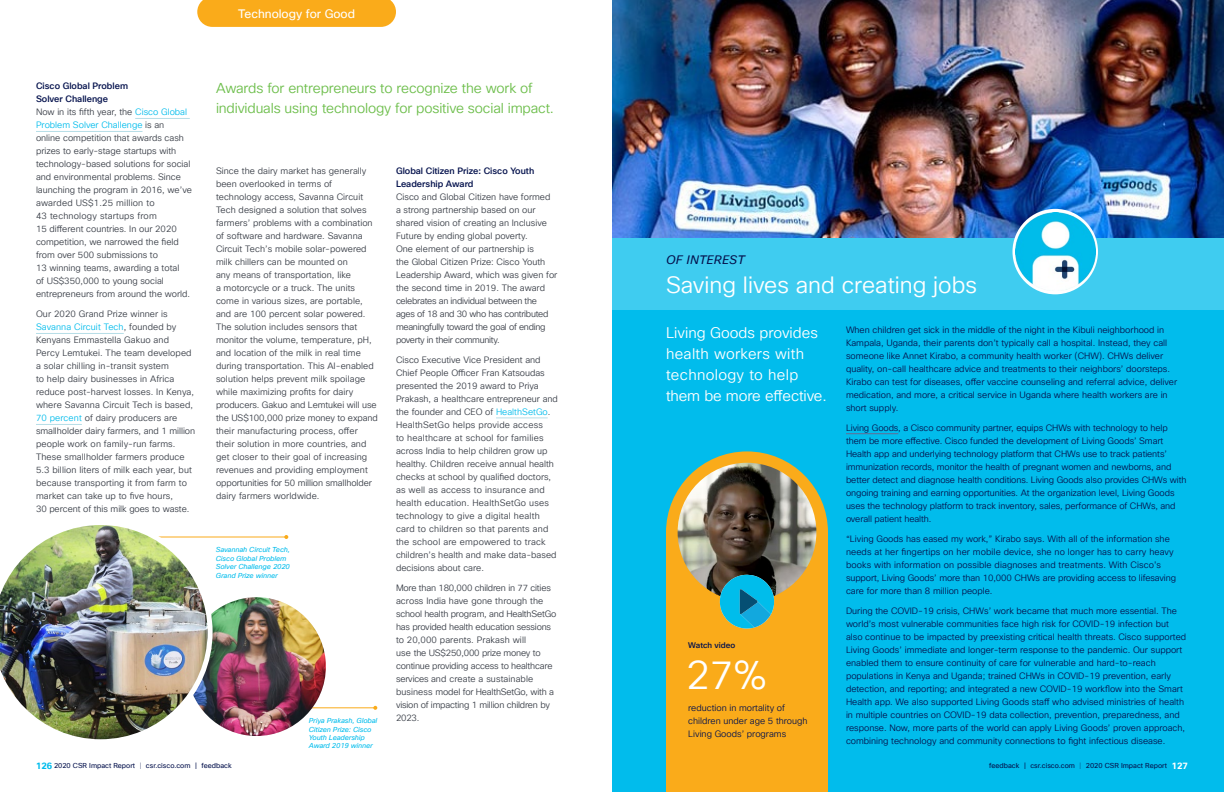
<style>
.page{position:relative;width:1224px;height:792px;background:#fff}
.page>*{position:absolute;margin:0;border:0;box-sizing:border-box;transform-origin:0 0}
.Bubble_Title_White-L{font:40px "Cisco Sans TT Light";color:#fff}
.Of_Interest-H1{font:23px "Cisco Sans TT Light";color:#fff}
.t1{font:15px/21px "Cisco Sans TT Light";color:#fff}
.t2{font:14px/20px "Cisco Sans TT Light";letter-spacing:-.01em;color:#6dbe4b}
.t3{font:12px "Cisco Sans TT";color:#fff}
.Of_Interest-H1-2{font:italic 12px "Cisco Sans TT";letter-spacing:.03em;color:#05124d}
.Body_Copy{font:9px/13px "Cisco Sans TT Light";color:#393e47}
.Body_Copy-2{font:9px/13px "Cisco Sans TT Light";color:#05124d}
.Body_Copy-3{font:9px/13px "Cisco Sans TT Light";letter-spacing:-.02em;color:#393e47}
.Interior-H3{font:500 9px/13px "Cisco Sans TT";color:#05124d}
.t4{font:700 9px "Cisco Sans TT";color:#01bcec}
.t5{font:700 9px "Cisco Sans TT";color:#fff}
.Interior-H2{font:500 8px "Cisco Sans TT";color:#05124d}
.t6{font:italic 7px/8.4px "Cisco Sans TT";color:#01bcec}
.Interior-H3-2{font:7px "Cisco Sans TT";color:#05124d}
.s1{color:#01bcec}
.s2{font-weight:100}
</style>
<div class="page">
<hr style="left:297px;top:707px;width:78px;height:1px;background:#faab1a">
<svg style="left:373px;top:706px;width:4px;height:4px"></svg>
<img style="left:187px;top:597px;width:139px;height:139px;border-radius:69px">
<div style="left:612px;top:227px;width:612px;height:565px;background:#01bcec"></div>
<svg style="left:666px;top:451px;width:162px;height:341px;background:#e7ac29"></svg>
<img style="left:678px;top:463px;width:138px;height:139px;border-radius:69px">
<svg style="left:720px;top:575px;width:55px;height:54px"></svg>
<hr style="left:147px;top:536px;width:139px;height:2px;background:#faab1a">
<svg style="left:284px;top:535px;width:4px;height:4px"></svg>
<img style="left:0;top:525px;width:213px;height:215px">
<div style="left:197px;top:0;width:199px;height:27px;background:#faab1a"></div>
<div style="left:612px;top:238px;width:612px;height:72px;background:#3fccf0"></div>
<hr style="left:846px;top:433px;width:52px;height:1px;background:#676991">
<hr style="left:135px;top:118px;width:55px;height:1px;background:#b7dee7">
<hr style="left:36px;top:131px;width:107px;height:1px;background:#b7dee7">
<hr style="left:36px;top:333px;width:88px;height:1px;background:#b7dee7">
<hr style="left:36px;top:424px;width:46px;height:1px;background:#b7dee7">
<img style="left:612px;top:0;width:612px;height:238px">
<hr style="left:496px;top:418px;width:52px;height:1px;background:#b7dee7">
<svg style="left:1012px;top:209px;width:86px;height:85px"></svg>
<img style="left:1015px;top:212px;width:80px;height:79px">
<p class="t3" style="left:238px;top:6px;width:118px">Technology for Good</p>
<p class="Interior-H3" style="left:36px;top:80px;width:94px">Cisco Global Problem<br>Solver Challenge</p>
<p class="Body_Copy" style="left:36px;top:106px;width:157px">Now in its fifth year, the <span class="s1">Cisco Global Problem Solver Challenge</span> is an<br>online competition that awards cash prizes to early-stage startups with technology-based solutions for social and environmental problems. Since launching the program in 2016, we’ve awarded US$1.25 million to<br>43 technology startups from<br>15 different countries. In our 2020 competition, we narrowed the field from over 500 submissions to<br>13 winning teams, awarding a total<br>of US$350,000 to young social entrepreneurs from around the world.</p>
<p class="Body_Copy" style="left:36px;top:308px;width:161px">Our 2020 Grand Prize winner is <span class="s1">Savanna Circuit Tech</span>, founded by Kenyans Emmastella Gakuo and<br>Percy Lemtukei. The team developed a solar chilling in-transit system<br>to help dairy businesses in Africa reduce post-harvest losses. In Kenya, where Savanna Circuit Tech is based, <span class="s1">70 percent</span> of dairy producers are smallholder dairy farmers, and 1 million people work on family-run farms.<br>These smallholder farmers produce 5.3 billion liters of milk each year, but because transporting it from farm to market can take up to five hours,<br>30 percent of this milk goes to waste.</p>
<p class="t2" style="left:216px;top:79px;width:340px">Awards for entrepreneurs to recognize the work of individuals using technology for positive social impact.</p>
<p class="Body_Copy" style="left:216px;top:165px;width:163px">Since the dairy market has generally been overlooked in terms of technology access, Savanna Circuit Tech designed a solution that solves farmers’ problems with a combination of software and hardware. Savanna Circuit Tech’s mobile solar-powered milk chillers can be mounted on<br>any means of transportation, like<br>a motorcycle or a truck. The units come in various sizes, are portable, and are 100 percent solar powered.<br>The solution includes sensors that monitor the volume, temperature, pH, and location of the milk in real time during transportation. This AI-enabled solution helps prevent milk spoilage while maximizing profits for dairy producers. Gakuo and Lemtukei will use the US$100,000 prize money to expand their manufacturing process, offer their solution in more countries, and get closer to their goal of increasing revenues and providing employment opportunities for 50 million smallholder dairy farmers worldwide.</p>
<p class="Interior-H3" style="left:396px;top:165px;width:140px">Global Citizen Prize: Cisco Youth<br>Leadership Award</p>
<p class="Body_Copy" style="left:396px;top:191px;width:163px">Cisco and Global Citizen have formed a strong partnership based on our shared vision of creating an Inclusive Future by ending global poverty.<br>One element of our partnership is<br>the Global Citizen Prize: Cisco Youth Leadership Award, which was given for the second time in 2019. The award celebrates an individual between the ages of 18 and 30 who has contributed meaningfully toward the goal of ending poverty in their community.</p>
<p class="Body_Copy" style="left:396px;top:354px;width:163px">Cisco Executive Vice President and Chief People Officer Fran Katsoudas presented the 2019 award to Priya Prakash, a healthcare entrepreneur and the founder and CEO of <span class="s1">HealthSetGo</span>.<br>HealthSetGo helps provide access<br>to healthcare at school for families across India to help children grow up healthy. Children receive annual health checks at school by qualified doctors, as well as access to insurance and health education. HealthSetGo uses technology to give a digital health card to children so that parents and the school are empowered to track children’s health and make data-based decisions about care.</p>
<p class="Body_Copy-3" style="left:396px;top:582px;width:162px">More than 180,000 children in 77 cities across India have gone through the school health program, and HealthSetGo has provided health education sessions to 20,000 parents. Prakash will<br>use the US$250,000 prize money to continue providing access to healthcare services and create a sustainable business model for HealthSetGo, with a vision of impacting 1 million children by 2023.</p>
<p class="t6" style="left:216px;top:546px;width:76px">Savannah Circuit Tech,<br>Cisco Global Problem<br>Solver Challenge 2020<br>Grand Prize winner</p>
<p class="t6" style="left:309px;top:717px;width:70px">Priya Prakash, Global<br>Citizen Prize: Cisco<br>Youth Leadership<br>Award 2019 winner</p>
<p class="Of_Interest-H1-2" style="left:666px;top:252px;width:80px">OF INTEREST</p>
<p class="Of_Interest-H1" style="left:666px;top:270px;width:312px">Saving lives and creating jobs</p>
<p class="t1" style="left:666px;top:323px;width:162px">Living Goods provides health workers with technology to help them be more effective.</p>
<p class="Body_Copy-2" style="left:846px;top:324px;width:333px">When children get sick in the middle of the night in the Kibuli neighborhood in Kampala, Uganda, their parents don’t typically call a hospital. Instead, they call someone like Annet Kirabo, a community health worker (CHW). CHWs deliver quality, on-call healthcare advice and treatments to their neighbors’ doorsteps.<br>Kirabo can test for diseases, offer vaccine counseling and referral advice, deliver medication, and more, a critical service in Uganda where health workers are in short supply.</p>
<p class="Body_Copy-2" style="left:846px;top:422px;width:342px">Living Goods, a Cisco community partner, equips CHWs with technology to help them be more effective. Cisco funded the development of Living Goods’ Smart Health app and underlying technology platform that CHWs use to track patients’ immunization records, monitor the health of pregnant women and newborns, and better detect and diagnose health conditions. Living Goods also provides CHWs with ongoing training and earning opportunities. At the organization level, Living Goods uses the technology platform to track inventory, sales, performance of CHWs, and overall patient health.</p>
<p class="Body_Copy-2" style="left:846px;top:533px;width:332px">“Living Goods has eased my work,” Kirabo says. With all of the information she needs at her fingertips on her mobile device, she no longer has to carry heavy books with information on possible diagnoses and treatments. With Cisco's support, Living Goods’ more than 10,000 CHWs are providing access to lifesaving care for more than 8 million people.</p>
<p class="Body_Copy-2" style="left:846px;top:605px;width:342px">During the COVID-19 crisis, CHWs’ work became that much more essential. The world’s most vulnerable communities face high risk for COVID-19 infection but also continue to be impacted by preexisting critical health threats. Cisco supported Living Goods’ immediate and longer-term response to the pandemic. Our support enabled them to ensure continuity of care for vulnerable and hard-to-reach populations in Kenya and Uganda; trained CHWs in COVID-19 prevention, early detection, and reporting; and integrated a new COVID-19 workflow into the Smart Health app. We also supported Living Goods staff who advised ministries of health in multiple countries on COVID-19 data collection, prevention, preparedness, and response. Now, more parts of the world can apply Living Goods’ proven approach, combining technology and community connections to fight infectious disease.</p>
<p class="Interior-H2" style="left:688px;top:640px;width:49px">Watch video</p>
<p class="Bubble_Title_White-L" style="left:686px;top:649px;width:82px">27%</p>
<p class="Body_Copy-2" style="left:688px;top:702px;width:121px">reduction in mortality of children under age 5 through<br>Living Goods’ programs</p>
<p class="t4" style="left:36px;top:760px;width:18px">126</p>
<p class="t5" style="left:1172px;top:760px;width:18px">127</p>
<p class="Interior-H3-2" style="left:54px;top:761px;width:179px">2020 CSR Impact Report <span class="s2">|</span> csr.cisco.com | feedback</p>
<p class="Interior-H3-2" style="left:989px;top:761px;width:179px">feedback | csr.cisco.com <span class="s2">|</span> 2020 CSR Impact Report</p>
</div>
